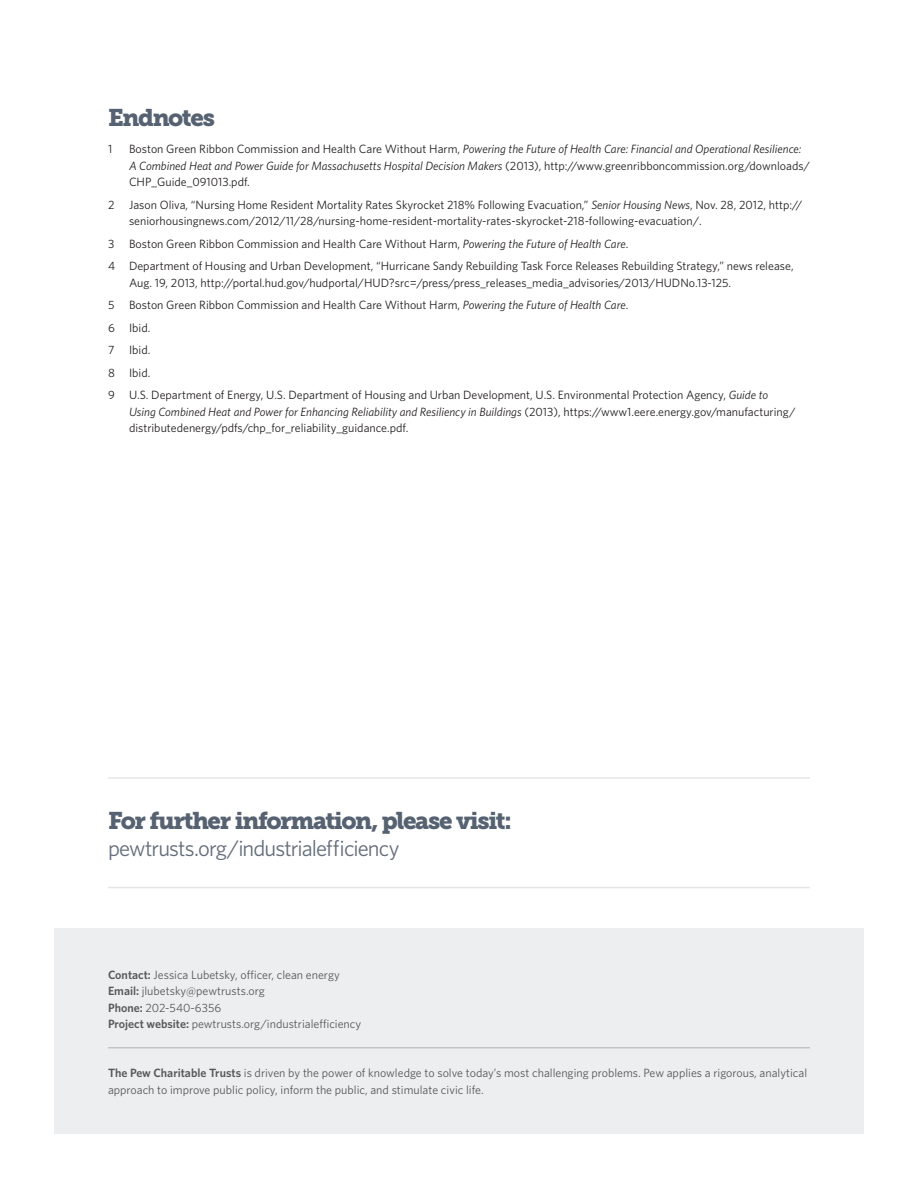
<style>
.page{position:relative;width:918px;height:1188px;background:#fff}
.page>*{position:absolute;margin:0;border:0;box-sizing:border-box;transform-origin:0 0}
.t1{font:24px "Museo Slab 900";letter-spacing:-.055em;color:#566271}
.Footer_website{font:22.5px "Whitney";letter-spacing:-.04em;color:#646e7b}
.t2{font:12px/16.5px "Whitney";color:#231f20}
.Footer_text{font:12px/16.5px "Whitney";color:#57585a}
.t3{font:italic 12px/16.5px "Whitney";color:#231f20}
.s1{font-style:normal}
.s2{font-style:italic}
.s3{font-weight:600}
</style>
<div class="page">
<div style="left:54px;top:929px;width:810px;height:205px;background:#eceef0"></div>
<hr style="left:108px;top:777px;width:702px;height:2px;background:#475767">
<hr style="left:108px;top:887px;width:702px;height:1px;background:#475767">
<hr style="left:108px;top:1047px;width:702px;height:1px;background:#231f20">
<h1 class="t1" style="left:108px;top:104px;width:108px">Endnotes</h1>
<p class="t2" style="left:108px;top:140px;width:6px">1</p>
<p class="t3" style="left:129px;top:140px;width:682px"><span class="s1">Boston Green Ribbon Commission and Health Care Without Harm,</span> Powering the Future of Health Care: Financial and Operational Resilience:<br>A Combined Heat and Power Guide for Massachusetts Hospital Decision Makers <span class="s1">(2013), http://www.greenribboncommission.org/downloads/<br>CHP_Guide_091013.pdf.</span></p>
<p class="t2" style="left:129px;top:196px;width:675px;text-indent:-21px">2 Jason Oliva, “Nursing Home Resident Mortality Rates Skyrocket 218% Following Evacuation,” <span class="s2">Senior Housing News</span>, Nov. 28, 2012, http:// seniorhousingnews.com/2012/11/28/nursing-home-resident-mortality-rates-skyrocket-218-following-evacuation/.</p>
<p class="t2" style="left:108px;top:235px;width:522px">3 Boston Green Ribbon Commission and Health Care Without Harm, <span class="s2">Powering the Future of Health Care</span>.</p>
<p class="t2" style="left:129px;top:257px;width:666px;text-indent:-21px">4 Department of Housing and Urban Development, “Hurricane Sandy Rebuilding Task Force Releases Rebuilding Strategy,” news release,<br>Aug. 19, 2013, http://portal.hud.gov/hudportal/HUD?src=/press/press_releases_media_advisories/2013/HUDNo.13-125.</p>
<p class="t2" style="left:108px;top:296px;width:522px">5 Boston Green Ribbon Commission and Health Care Without Harm, <span class="s2">Powering the Future of Health Care</span>.</p>
<p class="t2" style="left:108px;top:319px;width:44px">6 Ibid.</p>
<p class="t2" style="left:108px;top:341px;width:44px">7 Ibid.</p>
<p class="t2" style="left:108px;top:364px;width:44px">8 Ibid.</p>
<p class="t2" style="left:129px;top:386px;width:668px;text-indent:-21px">9 U.S. Department of Energy, U.S. Department of Housing and Urban Development, U.S. Environmental Protection Agency, <span class="s2">Guide to<br>Using Combined Heat and Power for Enhancing Reliability and Resiliency in Buildings</span> (2013), https://www1.eere.energy.gov/manufacturing/ distributedenergy/pdfs/chp_for_reliability_guidance.pdf.</p>
<h1 class="t1" style="left:108px;top:807px;width:405px">For further information, please visit:</h1>
<p class="Footer_website" style="left:108px;top:833px;width:293px">pewtrusts.org/industrialefficiency</p>
<p class="Footer_text" style="left:108px;top:966px;width:255px"><span class="s3">Contact:</span> Jessica Lubetsky, officer, clean energy <span class="s3">Email:</span> jlubetsky@pewtrusts.org<br><span class="s3">Phone:</span> 202-540-6356<br><span class="s3">Project website:</span> pewtrusts.org/industrialefficiency</p>
<p class="Footer_text" style="left:108px;top:1064px;width:701px"><span class="s3">The Pew Charitable Trusts</span> is driven by the power of knowledge to solve today’s most challenging problems. Pew applies a rigorous, analytical approach to improve public policy, inform the public, and stimulate civic life.</p>
</div>
